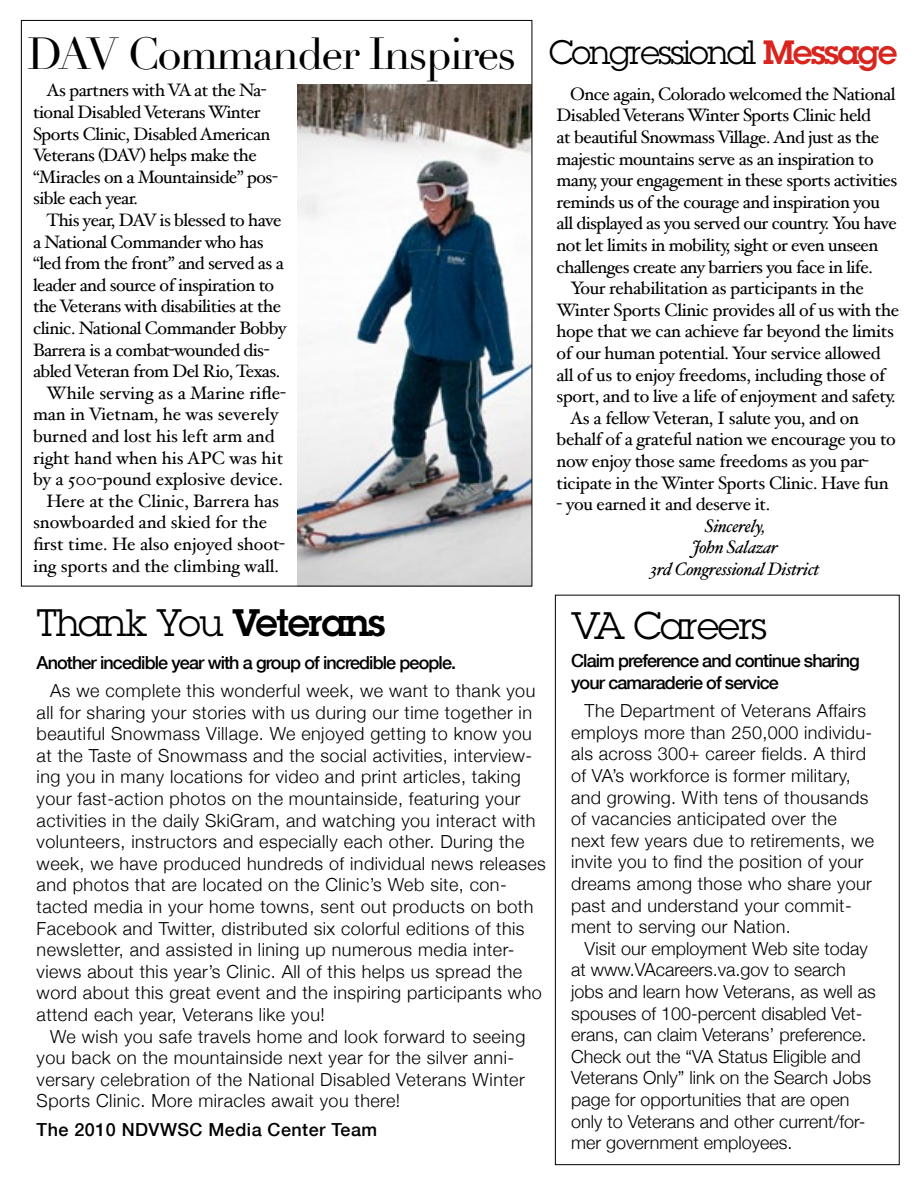
<style>
.page{position:relative;width:918px;height:1188px;background:#fff}
.page>*{position:absolute;margin:0;border:0;box-sizing:border-box;transform-origin:0 0}
.t1{font:43.95px "Didot";letter-spacing:-.04em;color:#000}
.t2{font:37.5px "Lubalin Graph";letter-spacing:-.03em;color:#000}
.t3{font:33px "Lubalin Graph";letter-spacing:-.05em;color:#000}
.t4{font:300 18px/21.6px "Helvetica Neue";letter-spacing:.025em;color:#000}
.t5{font:18px/21.6px "Hoefler Text";letter-spacing:-.03em;color:#000}
.t6{font:300 18px/21.6px "Helvetica Neue";color:#000}
.t7{font:18px "Hoefler Text";color:#000}
.t8{font:500 18px/21.6px "Helvetica Neue";letter-spacing:-.05em;color:#000}
.t9{font:italic 18px/21.6px "Hoefler Text";letter-spacing:-.02em;color:#000;text-align:center}
.t10{font:500 18px "Helvetica Neue";letter-spacing:.025em;color:#000}
.s1{font-weight:600;color:#d8251e}
.s2{font-weight:600}
</style>
<div class="page">
<img style="left:297px;top:85px;width:233px;height:499px">
<h1 class="t1" style="left:27px;top:27px;width:491px">DAV Commander Inspires</h1>
<p class="t5" style="left:33px;top:79px;width:247px;text-indent:14px">As partners with VA at the Na&shy;tional Disabled Veterans Winter<br>Sports Clinic, Disabled American<br>Veterans (DAV) helps make the “Miracles on a Mountainside” pos&shy;sible each year.</p>
<p class="t5" style="left:47px;top:209px;width:237px">This year, DAV is blessed to have</p>
<p class="t5" style="left:33px;top:231px;width:232px">a National Commander who has</p>
<p class="t5" style="left:33px;top:252px;width:252px">“led from the front” and served as a</p>
<p class="t5" style="left:33px;top:274px;width:243px">leader and source of inspiration to</p>
<p class="t5" style="left:33px;top:295px;width:250px">the Veterans with disabilities at the</p>
<p class="t5" style="left:33px;top:317px;width:255px">clinic. National Commander Bobby</p>
<p class="t5" style="left:33px;top:339px;width:238px">Barrera is a combat-wounded dis-</p>
<p class="t5" style="left:33px;top:360px;width:249px">abled Veteran from Del Rio, Texas.</p>
<p class="t7" style="left:47px;top:382px;width:241px">While serving as a Marine rifle-</p>
<p class="t7" style="left:33px;top:404px;width:247px">man in Vietnam, he was severely</p>
<p class="t7" style="left:33px;top:425px;width:243px">burned and lost his left arm and</p>
<p class="t7" style="left:33px;top:447px;width:252px">right hand when his APC was hit</p>
<p class="t7" style="left:33px;top:469px;width:251px">by a 500-pound explosive device.</p>
<p class="t7" style="left:47px;top:490px;width:234px">Here at the Clinic, Barrera has</p>
<p class="t7" style="left:33px;top:512px;width:236px">snowboarded and skied for the</p>
<p class="t7" style="left:33px;top:533px;width:253px">first time. He also enjoyed shoot-</p>
<p class="t7" style="left:33px;top:555px;width:248px">ing sports and the climbing wall.</p>
<h3 class="t3" style="left:549px;top:31px;width:350px">Congressional <span class="s1">Message</span></h3>
<p class="t5" style="left:570px;top:83px;width:327px">Once again, Colorado welcomed the National</p>
<p class="t5" style="left:557px;top:104px;width:316px">Disabled Veterans Winter Sports Clinic held</p>
<p class="t5" style="left:557px;top:126px;width:324px">at beautiful Snowmass Village. And just as the</p>
<p class="t5" style="left:557px;top:148px;width:319px">majestic mountains serve as an inspiration to</p>
<p class="t5" style="left:557px;top:169px;width:342px">many, your engagement in these sports activities</p>
<p class="t5" style="left:557px;top:191px;width:325px">reminds us of the courage and inspiration you</p>
<p class="t5" style="left:557px;top:212px;width:342px">all displayed as you served our country. You have</p>
<p class="t5" style="left:557px;top:234px;width:323px">not let limits in mobility, sight or even unseen</p>
<p class="t5" style="left:557px;top:256px;width:318px">challenges create any barriers you face in life.</p>
<p class="t5" style="left:570px;top:277px;width:295px">Your rehabilitation as participants in the</p>
<p class="t5" style="left:557px;top:299px;width:344px">Winter Sports Clinic provides all of us with the</p>
<p class="t5" style="left:557px;top:320px;width:339px">hope that we can achieve far beyond the limits</p>
<p class="t5" style="left:557px;top:342px;width:325px">of our human potential. Your service allowed</p>
<p class="t5" style="left:557px;top:364px;width:330px">all of us to enjoy freedoms, including those of</p>
<p class="t5" style="left:557px;top:385px;width:341px">sport, and to live a life of enjoyment and safety.</p>
<p class="t5" style="left:570px;top:407px;width:290px">As a fellow Veteran, I salute you, and on</p>
<p class="t5" style="left:557px;top:428px;width:341px">behalf of a grateful nation we encourage you to</p>
<p class="t5" style="left:557px;top:450px;width:314px">now enjoy those same freedoms as you par-</p>
<p class="t5" style="left:557px;top:472px;width:333px">ticipate in the Winter Sports Clinic. Have fun</p>
<p class="t5" style="left:557px;top:493px;width:215px">- you earned it and deserve it.</p>
<p class="t9" style="left:650px;top:515px;width:171px">Sincerely,<br>John Salazar<br>3rd Congressional District</p>
<h2 class="t2" style="left:37px;top:599px;width:350px">Thank You <span class="s2">Veterans</span></h2>
<p class="t8" style="left:37px;top:651px;width:421px">Another incedible year with a group of incredible people.</p>
<p class="t4" style="left:37px;top:679px;width:511px;text-indent:14px">As we complete this wonderful week, we want to thank you all for sharing your stories with us during our time together in beautiful Snowmass Village. We enjoyed getting to know you at the Taste of Snowmass and the social activities, interview&shy;ing you in many locations for video and print articles, taking your fast-action photos on the mountainside, featuring your activities in the daily SkiGram, and watching you interact with volunteers, instructors and especially each other. During the week, we have produced hundreds of individual news releases and photos that are located on the Clinic’s Web site, con&shy;tacted media in your home towns, sent out products on both Facebook and Twitter, distributed six colorful editions of this newsletter, and assisted in lining up numerous media inter&shy;views about this year’s Clinic. All of this helps us spread the word about this great event and the inspiring participants who attend each year, Veterans like you!</p>
<p class="t4" style="left:37px;top:1025px;width:490px;text-indent:14px">We wish you safe travels home and look forward to seeing you back on the mountainside next year for the silver anni&shy;versary celebration of the National Disabled Veterans Winter Sports Clinic. More miracles await you there!</p>
<p class="t10" style="left:37px;top:1119px;width:342px">The 2010 NDVWSC Media Center Team</p>
<h2 class="t2" style="left:571px;top:602px;width:197px">VA Careers</h2>
<p class="t8" style="left:571px;top:650px;width:290px">Claim preference and continue sharing your camaraderie of service</p>
<p class="t4" style="left:571px;top:700px;width:305px;text-indent:14px">The Department of Veterans Affairs employs more than 250,000 individu&shy;als across 300+ career fields. A third of VA’s workforce is former military, and growing. With tens of thousands of vacancies anticipated over the next few years due to retirements, we invite you to find the position of your dreams among those who share your past and understand your commit&shy;ment to serving our Nation.</p>
<p class="t6" style="left:571px;top:937px;width:306px;text-indent:14px">Visit our employment Web site today at www.VAcareers.va.gov to search jobs and learn how Veterans, as well as spouses of 100-percent disabled Vet&shy;erans, can claim Veterans’ preference.<br>Check out the “VA Status Eligible and Veterans Only” link on the Search Jobs page for opportunities that are open only to Veterans and other current/for&shy;mer government employees.</p>
</div>
